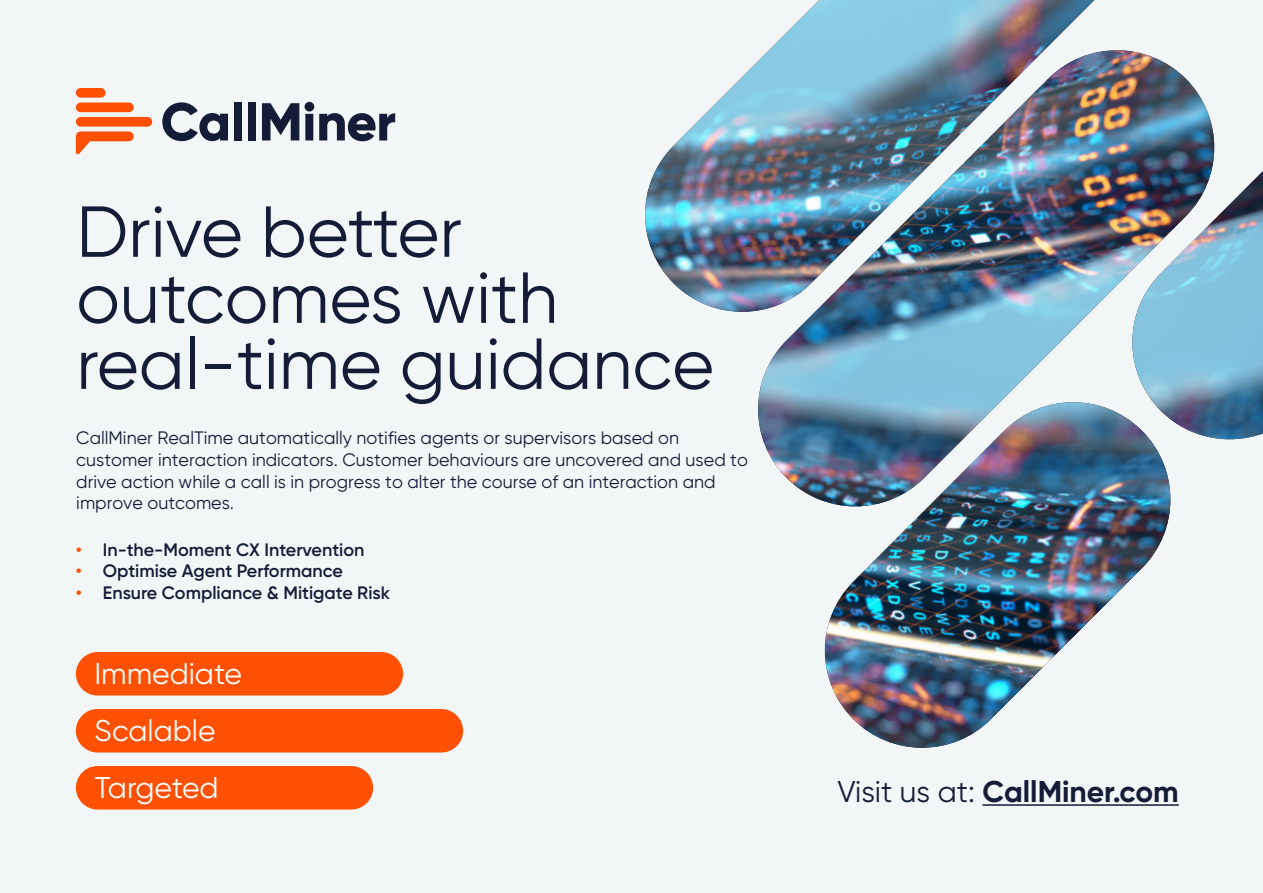
<style>
.page{position:relative;width:1263px;height:893px;background:#f3f6f7}
.page>*{position:absolute;margin:0;border:0;box-sizing:border-box;transform-origin:0 0}
.t1{font:72px/66px "Gilroy";color:#141c38}
.t2{font:30px/57px "Gilroy";color:#fff}
.t3{font:700 30px "Gilroy";color:#141c38}
.t4{font:18px/21.6px "Gilroy";color:#141c38}
.t5{font:600 18px "Gilroy";color:#141c38}
.s1{color:#ff5003}
.s2{font-weight:400}
</style>
<div class="page">
<div style="left:76px;top:652px;width:327px;height:43px;background:#ff5003;border-radius:22px"></div>
<div style="left:76px;top:709px;width:387px;height:43px;background:#ff5003;border-radius:22px"></div>
<div style="left:76px;top:766px;width:297px;height:43px;background:#ff5003;border-radius:22px"></div>
<img style="left:645px;top:0;width:618px;height:748px">
<svg style="left:982px;top:804px;width:197px;height:2px"></svg>
<svg style="left:75px;top:88px;width:321px;height:67px"></svg>
<p class="t1" style="left:76px;top:198px;width:639px">Drive better outcomes with real-time guidance</p>
<p class="t4" style="left:76px;top:427px;width:673px">CallMiner RealTime automatically notifies agents or supervisors based on customer interaction indicators. Customer behaviours are uncovered and used to drive action while a call is in progress to alter the course of an interaction and improve outcomes.</p>
<p class="t5" style="left:76px;top:538px;width:290px"><span class="s1">•</span> In-the-Moment CX Intervention</p>
<p class="t5" style="left:76px;top:560px;width:268px"><span class="s1">•</span> Optimise Agent Performance</p>
<p class="t5" style="left:76px;top:581px;width:316px"><span class="s1">•</span> Ensure Compliance &amp; Mitigate Risk</p>
<p class="t2" style="left:94px;top:644px;width:149px">Immediate<br>Scalable<br>Targeted</p>
<p class="t3" style="left:837px;top:773px;width:343px"><span class="s2">Visit us at:</span> CallMiner.com</p>
</div>
